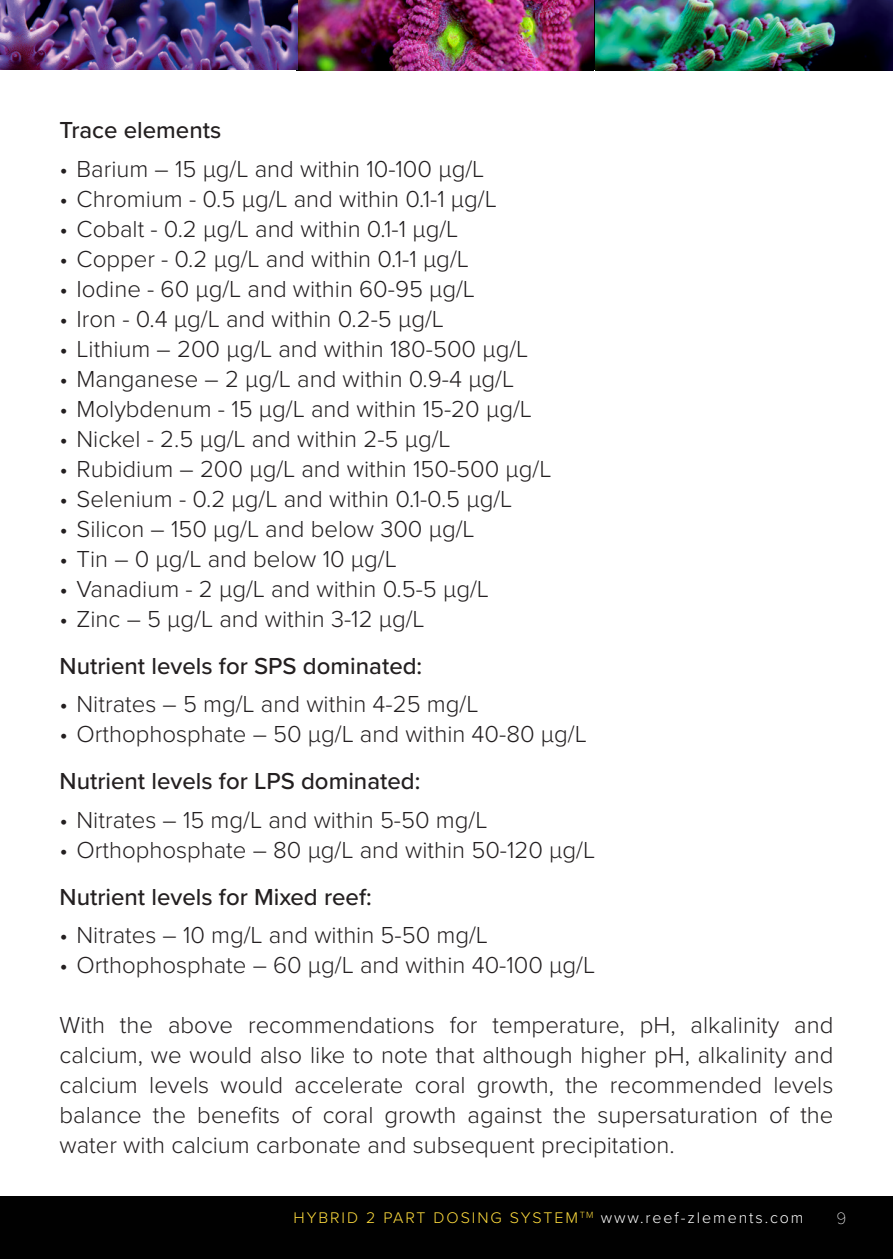
<style>
.page{position:relative;width:893px;height:1259px;background:#fff}
.page>*{position:absolute;margin:0;border:0;box-sizing:border-box;transform-origin:0 0}
.Bullet_list{font:300 24px "Proxima Nova";color:#231f20}
.Body_Copy{font:300 24px/30px "Proxima Nova";color:#231f20;text-align:justify}
.Body_Copy-2{font:500 24px "Proxima Nova";color:#231f20}
.t1{font:100 17.1px "Proxima Nova T";color:#fff}
.t2{font:300 15.9px "Proxima Nova";letter-spacing:.12em;color:#ffdc3d}
.s1{color:#fff}
</style>
<div class="page">
<div style="left:0;top:1196px;width:893px;height:63px;background:#010101"></div>
<img style="left:0;top:0;width:593px;height:70px">
<img style="left:596px;top:0;width:297px;height:70px">
<p class="Body_Copy-2" style="left:60px;top:112px;width:163px">Trace elements</p>
<p class="Bullet_list" style="left:60px;top:151px;width:426px">• Barium – 15 µg/L and within 10-100 µg/L</p>
<p class="Bullet_list" style="left:60px;top:181px;width:439px">• Chromium - 0.5 µg/L and within 0.1-1 µg/L</p>
<p class="Bullet_list" style="left:60px;top:211px;width:400px">• Cobalt - 0.2 µg/L and within 0.1-1 µg/L</p>
<p class="Bullet_list" style="left:60px;top:241px;width:411px">• Copper - 0.2 µg/L and within 0.1-1 µg/L</p>
<p class="Bullet_list" style="left:60px;top:271px;width:417px">• Iodine - 60 µg/L and within 60-95 µg/L</p>
<p class="Bullet_list" style="left:60px;top:301px;width:386px">• Iron - 0.4 µg/L and within 0.2-5 µg/L</p>
<p class="Bullet_list" style="left:60px;top:331px;width:470px">• Lithium – 200 µg/L and within 180-500 µg/L</p>
<p class="Bullet_list" style="left:60px;top:361px;width:456px">• Manganese – 2 µg/L and within 0.9-4 µg/L</p>
<p class="Bullet_list" style="left:60px;top:391px;width:474px">• Molybdenum - 15 µg/L and within 15-20 µg/L</p>
<p class="Bullet_list" style="left:60px;top:421px;width:393px">• Nickel - 2.5 µg/L and within 2-5 µg/L</p>
<p class="Bullet_list" style="left:60px;top:451px;width:493px">• Rubidium – 200 µg/L and within 150-500 µg/L</p>
<p class="Bullet_list" style="left:60px;top:481px;width:454px">• Selenium - 0.2 µg/L and within 0.1-0.5 µg/L</p>
<p class="Bullet_list" style="left:60px;top:511px;width:417px">• Silicon – 150 µg/L and below 300 µg/L</p>
<p class="Bullet_list" style="left:60px;top:541px;width:339px">• Tin – 0 µg/L and below 10 µg/L</p>
<p class="Bullet_list" style="left:60px;top:571px;width:431px">• Vanadium - 2 µg/L and within 0.5-5 µg/L</p>
<p class="Bullet_list" style="left:60px;top:601px;width:367px">• Zinc – 5 µg/L and within 3-12 µg/L</p>
<p class="Body_Copy-2" style="left:60px;top:648px;width:364px">Nutrient levels for SPS dominated:</p>
<p class="Bullet_list" style="left:60px;top:686px;width:420px">• Nitrates – 5 mg/L and within 4-25 mg/L</p>
<p class="Bullet_list" style="left:60px;top:716px;width:529px">• Orthophosphate – 50 µg/L and within 40-80 µg/L</p>
<p class="Body_Copy-2" style="left:60px;top:763px;width:362px">Nutrient levels for LPS dominated:</p>
<p class="Bullet_list" style="left:60px;top:802px;width:429px">• Nitrates – 15 mg/L and within 5-50 mg/L</p>
<p class="Bullet_list" style="left:60px;top:832px;width:537px">• Orthophosphate – 80 µg/L and within 50-120 µg/L</p>
<p class="Body_Copy-2" style="left:60px;top:879px;width:314px">Nutrient levels for Mixed reef:</p>
<p class="Bullet_list" style="left:60px;top:917px;width:430px">• Nitrates – 10 mg/L and within 5-50 mg/L</p>
<p class="Bullet_list" style="left:60px;top:947px;width:537px">• Orthophosphate – 60 µg/L and within 40-100 µg/L</p>
<p class="Body_Copy" style="left:60px;top:1009px;width:775px">With the above recommendations for temperature, pH, alkalinity and calcium, we would also like to note that although higher pH, alkalinity and calcium levels would accelerate coral growth, the recommended levels balance the benefits of coral growth against the supersaturation of the water with calcium carbonate and subsequent precipitation.</p>
<p class="t2" style="left:293px;top:1206px;width:511px">HYBRID 2 PART DOSING SYSTEM<sup>TM</sup> <span class="s1">www.reef-zlements.com</span></p>
<p class="t1" style="left:837px;top:1205px;width:11px">9</p>
</div>
